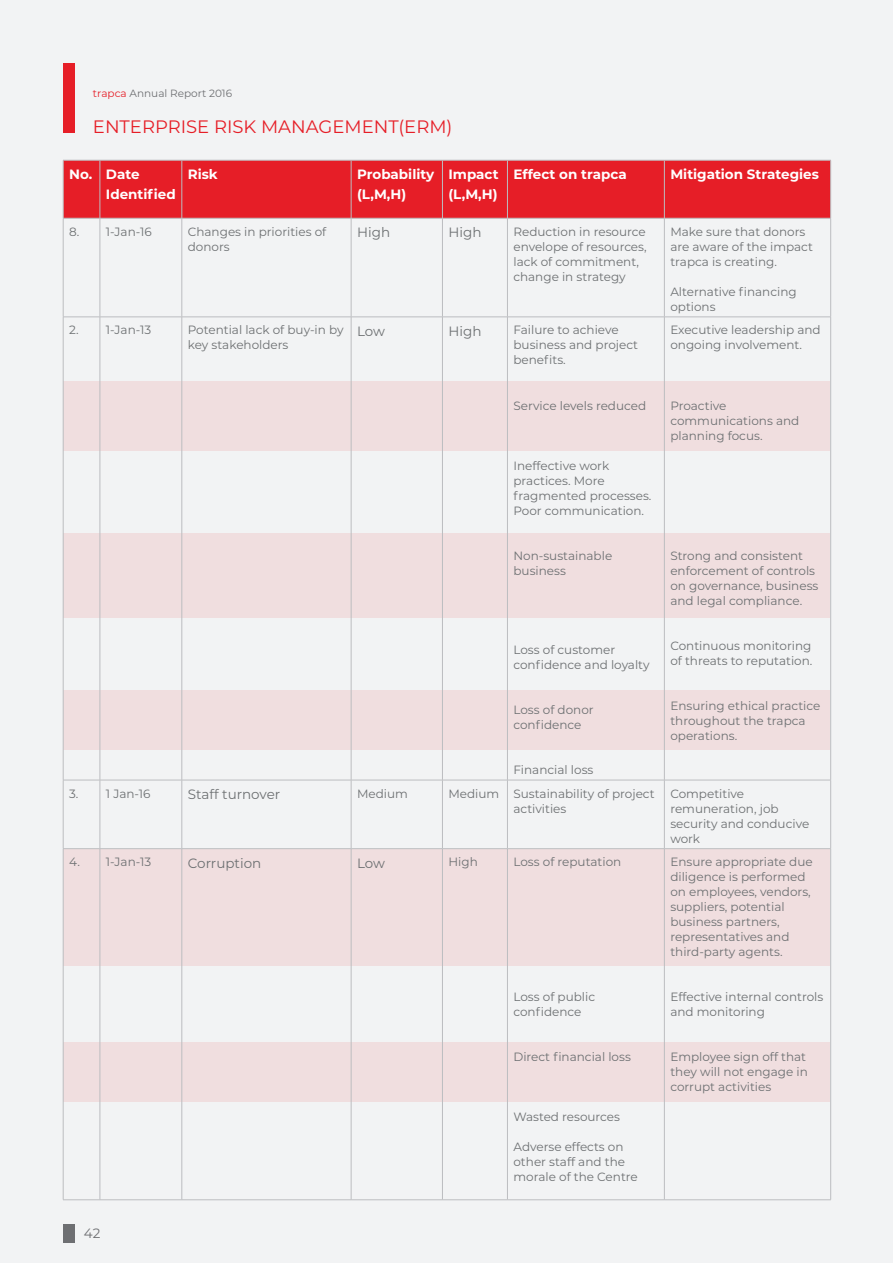
<style>
.page{position:relative;width:893px;height:1263px;background:#f2f3f4}
.page>*{position:absolute;margin:0;border:0;box-sizing:border-box;transform-origin:0 0}
.t1{font:18px "Montserrat";color:#e61e27}
.t2{font:700 13.5px/19.5px "Montserrat";color:#fff}
.t3{font:13.5px "Montserrat";color:#6d7072}
.t4{font:13.5px "Montserrat";color:#6e6f72}
.t5{font:12px/15px "Montserrat";color:#6d7072}
.t6{font:10.5px "Montserrat";color:#6e6f72}
.s1{color:#e61e27}
</style>
<div class="page">
<div style="left:63px;top:63px;width:12px;height:70px;background:#e61e27"></div>
<div style="left:63px;top:1224px;width:12px;height:18px;background:#6e6f72"></div>
<div style="left:63px;top:381px;width:767px;height:70px;background:#f0dedf"></div>
<div style="left:63px;top:849px;width:767px;height:117px;background:#f0dedf"></div>
<div style="left:63px;top:1042px;width:767px;height:59px;background:#f0dedf"></div>
<div style="left:63px;top:534px;width:767px;height:84px;background:#f0dedf"></div>
<div style="left:63px;top:691px;width:767px;height:59px;background:#f0dedf"></div>
<div style="left:64px;top:161px;width:766px;height:57px;background:#e61e27"></div>
<hr style="left:63px;top:160px;width:37px;height:1px;background:#bcbdc0">
<hr style="left:63px;top:160px;width:1px;height:58px;background:#bcbdc0">
<hr style="left:100px;top:160px;width:82px;height:1px;background:#bcbdc0">
<hr style="left:100px;top:160px;width:1px;height:58px;background:#bcbdc0">
<hr style="left:182px;top:160px;width:169px;height:1px;background:#bcbdc0">
<hr style="left:182px;top:160px;width:1px;height:58px;background:#bcbdc0">
<hr style="left:351px;top:160px;width:91px;height:1px;background:#bcbdc0">
<hr style="left:351px;top:160px;width:1px;height:58px;background:#bcbdc0">
<hr style="left:442px;top:160px;width:65px;height:1px;background:#bcbdc0">
<hr style="left:442px;top:160px;width:1px;height:58px;background:#bcbdc0">
<hr style="left:507px;top:160px;width:157px;height:1px;background:#bcbdc0">
<hr style="left:507px;top:160px;width:1px;height:58px;background:#bcbdc0">
<hr style="left:664px;top:160px;width:167px;height:1px;background:#bcbdc0">
<hr style="left:664px;top:160px;width:1px;height:58px;background:#bcbdc0">
<hr style="left:830px;top:160px;width:1px;height:58px;background:#bcbdc0">
<hr style="left:63px;top:218px;width:37px;height:1px;background:#bcbdc0">
<hr style="left:63px;top:218px;width:1px;height:99px;background:#bcbdc0">
<hr style="left:100px;top:218px;width:82px;height:1px;background:#bcbdc0">
<hr style="left:100px;top:218px;width:1px;height:99px;background:#bcbdc0">
<hr style="left:182px;top:218px;width:169px;height:1px;background:#bcbdc0">
<hr style="left:182px;top:218px;width:1px;height:99px;background:#bcbdc0">
<hr style="left:351px;top:218px;width:91px;height:1px;background:#bcbdc0">
<hr style="left:351px;top:218px;width:1px;height:99px;background:#bcbdc0">
<hr style="left:442px;top:218px;width:65px;height:1px;background:#bcbdc0">
<hr style="left:442px;top:218px;width:1px;height:99px;background:#bcbdc0">
<hr style="left:507px;top:218px;width:157px;height:1px;background:#bcbdc0">
<hr style="left:507px;top:218px;width:1px;height:99px;background:#bcbdc0">
<hr style="left:664px;top:218px;width:167px;height:1px;background:#bcbdc0">
<hr style="left:664px;top:218px;width:1px;height:99px;background:#bcbdc0">
<hr style="left:830px;top:218px;width:1px;height:99px;background:#bcbdc0">
<hr style="left:63px;top:317px;width:37px;height:1px;background:#bcbdc0">
<hr style="left:63px;top:317px;width:1px;height:463px;background:#bcbdc0">
<hr style="left:100px;top:317px;width:82px;height:1px;background:#bcbdc0">
<hr style="left:100px;top:317px;width:1px;height:463px;background:#bcbdc0">
<hr style="left:182px;top:317px;width:169px;height:1px;background:#bcbdc0">
<hr style="left:182px;top:317px;width:1px;height:463px;background:#bcbdc0">
<hr style="left:351px;top:317px;width:91px;height:1px;background:#bcbdc0">
<hr style="left:351px;top:317px;width:1px;height:463px;background:#bcbdc0">
<hr style="left:442px;top:317px;width:65px;height:1px;background:#bcbdc0">
<hr style="left:442px;top:317px;width:1px;height:463px;background:#bcbdc0">
<hr style="left:507px;top:317px;width:157px;height:1px;background:#bcbdc0">
<hr style="left:507px;top:317px;width:1px;height:463px;background:#bcbdc0">
<hr style="left:664px;top:317px;width:167px;height:1px;background:#bcbdc0">
<hr style="left:664px;top:317px;width:1px;height:463px;background:#bcbdc0">
<hr style="left:830px;top:317px;width:1px;height:463px;background:#bcbdc0">
<hr style="left:63px;top:780px;width:37px;height:1px;background:#bcbdc0">
<hr style="left:63px;top:780px;width:1px;height:68px;background:#bcbdc0">
<hr style="left:100px;top:780px;width:82px;height:1px;background:#bcbdc0">
<hr style="left:100px;top:780px;width:1px;height:68px;background:#bcbdc0">
<hr style="left:182px;top:780px;width:169px;height:1px;background:#bcbdc0">
<hr style="left:182px;top:780px;width:1px;height:68px;background:#bcbdc0">
<hr style="left:351px;top:780px;width:91px;height:1px;background:#bcbdc0">
<hr style="left:351px;top:780px;width:1px;height:68px;background:#bcbdc0">
<hr style="left:442px;top:780px;width:65px;height:1px;background:#bcbdc0">
<hr style="left:442px;top:780px;width:1px;height:68px;background:#bcbdc0">
<hr style="left:507px;top:780px;width:157px;height:1px;background:#bcbdc0">
<hr style="left:507px;top:780px;width:1px;height:68px;background:#bcbdc0">
<hr style="left:664px;top:780px;width:167px;height:1px;background:#bcbdc0">
<hr style="left:664px;top:780px;width:1px;height:68px;background:#bcbdc0">
<hr style="left:830px;top:780px;width:1px;height:68px;background:#bcbdc0">
<hr style="left:63px;top:848px;width:37px;height:1px;background:#bcbdc0">
<hr style="left:63px;top:849px;width:1px;height:350px;background:#bcbdc0">
<hr style="left:100px;top:848px;width:82px;height:1px;background:#bcbdc0">
<hr style="left:100px;top:849px;width:1px;height:350px;background:#bcbdc0">
<hr style="left:182px;top:848px;width:169px;height:1px;background:#bcbdc0">
<hr style="left:182px;top:849px;width:1px;height:350px;background:#bcbdc0">
<hr style="left:351px;top:848px;width:91px;height:1px;background:#bcbdc0">
<hr style="left:351px;top:849px;width:1px;height:350px;background:#bcbdc0">
<hr style="left:442px;top:848px;width:65px;height:1px;background:#bcbdc0">
<hr style="left:442px;top:849px;width:1px;height:350px;background:#bcbdc0">
<hr style="left:507px;top:848px;width:157px;height:1px;background:#bcbdc0">
<hr style="left:507px;top:849px;width:1px;height:350px;background:#bcbdc0">
<hr style="left:664px;top:848px;width:167px;height:1px;background:#bcbdc0">
<hr style="left:664px;top:849px;width:1px;height:350px;background:#bcbdc0">
<hr style="left:830px;top:849px;width:1px;height:350px;background:#bcbdc0">
<hr style="left:63px;top:1199px;width:37px;height:1px;background:#bcbdc0">
<hr style="left:100px;top:1199px;width:82px;height:1px;background:#bcbdc0">
<hr style="left:182px;top:1199px;width:169px;height:1px;background:#bcbdc0">
<hr style="left:351px;top:1199px;width:91px;height:1px;background:#bcbdc0">
<hr style="left:442px;top:1199px;width:65px;height:1px;background:#bcbdc0">
<hr style="left:507px;top:1199px;width:157px;height:1px;background:#bcbdc0">
<hr style="left:664px;top:1199px;width:167px;height:1px;background:#bcbdc0">
<p class="t6" style="left:93px;top:86px;width:141px"><span class="s1">trapca</span> Annual Report 2016</p>
<h1 class="t1" style="left:93px;top:114px;width:361px">ENTERPRISE RISK MANAGEMENT(ERM)</h1>
<p class="t2" style="left:106px;top:164px;width:71px;text-indent:-37px">No. Date<br>Identified</p>
<p class="t2" style="left:188px;top:164px;width:32px">Risk</p>
<p class="t2" style="left:357px;top:164px;width:79px">Probability (L,M,H)</p>
<p class="t2" style="left:448px;top:164px;width:52px">Impact (L,M,H)</p>
<p class="t2" style="left:513px;top:164px;width:115px">Effect on trapca</p>
<p class="t2" style="left:670px;top:164px;width:150px">Mitigation Strategies</p>
<p class="t5" style="left:69px;top:224px;width:84px">8. 1-Jan-16</p>
<p class="t5" style="left:188px;top:224px;width:140px">Changes in priorities of donors</p>
<p class="t3" style="left:357px;top:223px;width:35px">High</p>
<p class="t3" style="left:448px;top:223px;width:35px">High</p>
<p class="t5" style="left:513px;top:224px;width:135px">Reduction in resource envelope of resources, lack of commitment, change in strategy</p>
<p class="t5" style="left:670px;top:224px;width:144px">Make sure that donors are aware of the impact trapca is creating.</p>
<p class="t5" style="left:670px;top:284px;width:128px">Alternative financing options</p>
<p class="t5" style="left:69px;top:322px;width:84px">2. 1-Jan-13</p>
<p class="t5" style="left:188px;top:322px;width:157px">Potential lack of buy-in by key stakeholders</p>
<p class="t3" style="left:357px;top:322px;width:29px">Low</p>
<p class="t3" style="left:448px;top:322px;width:35px">High</p>
<p class="t5" style="left:513px;top:322px;width:126px">Failure to achieve business and project benefits.</p>
<p class="t5" style="left:513px;top:397px;width:134px">Service levels reduced</p>
<p class="t5" style="left:670px;top:322px;width:152px">Executive leadership and ongoing involvement.</p>
<p class="t5" style="left:670px;top:397px;width:131px">Proactive communications and planning focus.</p>
<p class="t5" style="left:513px;top:457px;width:139px">Ineffective work practices. More fragmented processes.<br>Poor communication.</p>
<p class="t5" style="left:513px;top:547px;width:100px">Non-sustainable business</p>
<p class="t5" style="left:513px;top:642px;width:138px">Loss of customer confidence and loyalty</p>
<p class="t5" style="left:513px;top:702px;width:82px">Loss of donor confidence</p>
<p class="t5" style="left:513px;top:762px;width:81px">Financial loss</p>
<p class="t5" style="left:670px;top:547px;width:150px">Strong and consistent enforcement of controls on governance, business and legal compliance.</p>
<p class="t5" style="left:670px;top:637px;width:144px">Continuous monitoring of threats to reputation.</p>
<p class="t5" style="left:670px;top:697px;width:152px">Ensuring ethical practice throughout the trapca operations.</p>
<p class="t5" style="left:69px;top:785px;width:83px">3. 1 Jan-16</p>
<p class="t3" style="left:188px;top:785px;width:94px">Staff turnover</p>
<p class="t5" style="left:357px;top:785px;width:52px">Medium</p>
<p class="t5" style="left:513px;top:785px;width:143px;text-indent:-65px">Medium Sustainability of project activities</p>
<p class="t5" style="left:670px;top:785px;width:140px">Competitive remuneration, job security and conducive work</p>
<p class="t5" style="left:69px;top:854px;width:84px">4. 1-Jan-13</p>
<p class="t3" style="left:188px;top:854px;width:75px">Corruption</p>
<p class="t3" style="left:357px;top:854px;width:29px">Low</p>
<p class="t5" style="left:448px;top:854px;width:31px">High</p>
<p class="t5" style="left:513px;top:854px;width:109px">Loss of reputation</p>
<p class="t5" style="left:670px;top:854px;width:144px">Ensure appropriate due diligence is performed on employees, vendors, suppliers, potential business partners, representatives and third-party agents.</p>
<p class="t5" style="left:670px;top:989px;width:154px">Effective internal controls and monitoring</p>
<p class="t5" style="left:670px;top:1049px;width:139px">Employee sign off that they will not engage in corrupt activities</p>
<p class="t5" style="left:513px;top:989px;width:83px">Loss of public confidence</p>
<p class="t5" style="left:513px;top:1049px;width:119px">Direct financial loss</p>
<p class="t4" style="left:84px;top:1223px;width:18px">42</p>
<p class="t5" style="left:513px;top:1109px;width:108px">Wasted resources</p>
<p class="t5" style="left:513px;top:1139px;width:126px">Adverse effects on other staff and the morale of the Centre</p>
</div>
